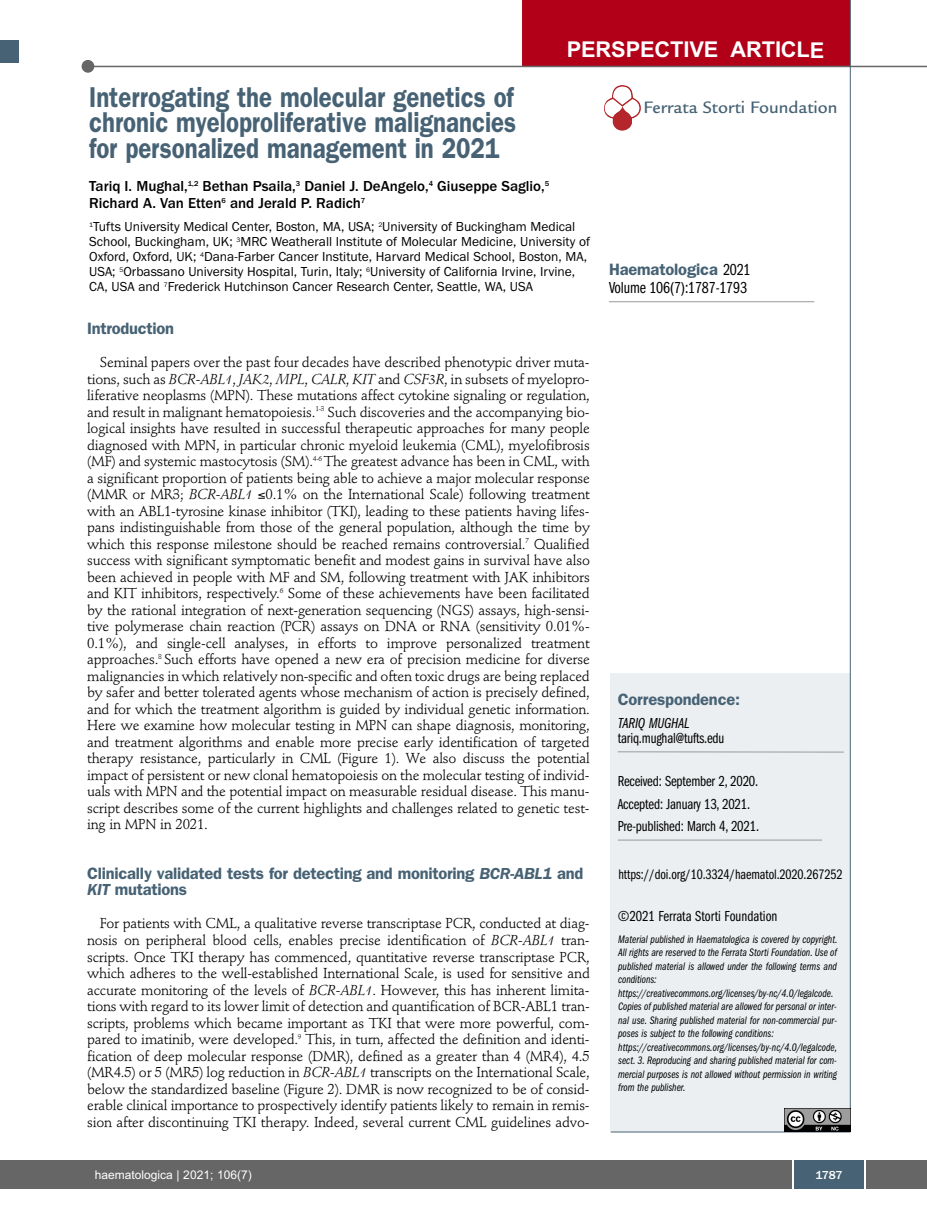
<style>
.page{position:relative;width:927px;height:1225px;background:#fff}
.page>*{position:absolute;margin:0;border:0;box-sizing:border-box;transform-origin:0 0}
.t1{font:600 28.8px/25.5px "Franklin Gothic";color:#466274;text-align:justify;scale:.83 1}
.t2{font:700 21.75px "Arial";letter-spacing:-.01em;color:#fff}
.t3{font:500 18px "Legacy Sans";color:#466274}
.t4{font:600 16.5px/16.5px "Franklin Gothic";letter-spacing:-.015em;color:#466274}
.t5{font:16.5px "Franklin Gothic Book Cmpr";letter-spacing:-.01em;color:#000}
.t6{font:15px/22.5px "Franklin Gothic Book Cmpr";letter-spacing:-.01em;color:#000}
.t7{font:500 15px/16.5px "Franklin Gothic";color:#000}
.t8{font:15px "Franklin Gothic Book Cmpr Ital";letter-spacing:-.01em;color:#000}
.t9{font:14.25px/16.5px "Stempel Schneidler";letter-spacing:-.015em;color:#000;text-align:justify}
.t10{font:14.25px "Franklin Gothic Book Cmpr";letter-spacing:-.005em;color:#000}
.t11{font:13.5px/15px "Franklin Gothic";color:#000}
.t12{font:12px "Arial";color:#fff}
.t13{font:500 12px "Franklin Gothic";color:#fff}
.t14{font:11.25px/13.5px "Franklin Gothic Book Cmpr Ital";color:#000}
.s1{font-style:italic}
.s2{font-family:"Franklin Gothic Book Cmpr";font-weight:400;color:#000}
</style>
<div class="page">
<div style="left:18px;top:1160px;width:909px;height:28px;background:#666"></div>
<div style="left:794px;top:1160px;width:70px;height:28px;background:#466274"></div>
<hr style="left:792px;top:1160px;width:2px;height:28px;background:#fff">
<hr style="left:864px;top:1160px;width:2px;height:28px;background:#fff">
<div style="left:611px;top:673px;width:239px;height:459px;background:#eceff1"></div>
<hr style="left:618px;top:840px;width:204px;height:1px;background:#999">
<hr style="left:618px;top:751px;width:226px;height:1px;background:#999">
<hr style="left:611px;top:1131px;width:239px;height:1px;background:#466274">
<hr style="left:609px;top:301px;width:205px;height:1px;background:#999">
<div style="left:522px;top:0;width:328px;height:67px;background:#b10017"></div>
<hr style="left:87px;top:66px;width:840px;height:1px;background:#666">
<div style="left:82px;top:60px;width:12px;height:13px;background:#666;border-radius:50%"></div>
<hr style="left:850px;top:0;width:1px;height:1131px;background:#466274">
<img style="left:785px;top:1108px;width:65px;height:23px">
<img style="left:604px;top:85px;width:37px;height:46px">
<div style="left:0;top:40px;width:19px;height:22px;background:#466274"></div>
<div style="left:0;top:1160px;width:18px;height:28px;background:#666"></div>
<h2 class="t2" style="left:567px;top:37px;width:259px">PERSPECTIVE ARTICLE</h2>
<h1 class="t1" style="left:89px;top:87px;width:516px">Interrogating the molecular genetics of chronic myeloproliferative malignancies for personalized management in 2021</h1>
<p class="t7" style="left:89px;top:178px;width:461px">Tariq I. Mughal,<sup>1,2</sup> Bethan Psaila,<sup>3</sup> Daniel J. DeAngelo,<sup>4</sup> Giuseppe Saglio,<sup>5<br></sup>Richard A. Van Etten<sup>6</sup> and Jerald P. Radich<sup>7</sup></p>
<p class="t11" style="left:89px;top:219px;width:502px"><sup>1</sup>Tufts University Medical Center, Boston, MA, USA; <sup>2</sup>University of Buckingham Medical School, Buckingham, UK; <sup>3</sup>MRC Weatherall Institute of Molecular Medicine, University of Oxford, Oxford, UK; <sup>4</sup>Dana-Farber Cancer Institute, Harvard Medical School, Boston, MA, USA; <sup>5</sup>Orbassano University Hospital, Turin, Italy; <sup>6</sup>University of California Irvine, Irvine, CA, USA and <sup>7</sup>Frederick Hutchinson Cancer Research Center, Seattle, WA, USA</p>
<p class="t4" style="left:87px;top:322px;width:89px">Introduction</p>
<p class="t9" style="left:87px;top:355px;width:504px;text-indent:13px">Seminal papers over the past four decades have described phenotypic driver muta&shy;tions, such as <span class="s1">BCR-ABL1</span>, <span class="s1">JAK2</span>, <span class="s1">MPL</span>, <span class="s1">CALR</span>, <span class="s1">KIT</span> and <span class="s1">CSF3R</span>, in subsets of myelopro&shy;liferative neoplasms (MPN). These mutations affect cytokine signaling or regulation, and result in malignant hematopoiesis.<sup>1-3</sup> Such discoveries and the accompanying bio&shy;logical insights have resulted in successful therapeutic approaches for many people diagnosed with MPN, in particular chronic myeloid leukemia (CML), myelofibrosis (MF) and systemic mastocytosis (SM).<sup>4-6</sup> The greatest advance has been in CML, with a significant proportion of patients being able to achieve a major molecular response (MMR or MR3; <span class="s1">BCR-ABL1</span> ≤0.1% on the International Scale) following treatment with an ABL1-tyrosine kinase inhibitor (TKI), leading to these patients having lifes&shy;pans indistinguishable from those of the general population, although the time by which this response milestone should be reached remains controversial.<sup>7</sup> Qualified success with significant symptomatic benefit and modest gains in survival have also been achieved in people with MF and SM, following treatment with JAK inhibitors and KIT inhibitors, respectively.<sup>6</sup> Some of these achievements have been facilitated by the rational integration of next-generation sequencing (NGS) assays, high-sensi&shy;tive polymerase chain reaction (PCR) assays on DNA or RNA (sensitivity 0.01%- 0.1%), and single-cell analyses, in efforts to improve personalized treatment approaches.<sup>8</sup> Such efforts have opened a new era of precision medicine for diverse malignancies in which relatively non-specific and often toxic drugs are being replaced by safer and better tolerated agents whose mechanism of action is precisely defined, and for which the treatment algorithm is guided by individual genetic information.<br>Here we examine how molecular testing in MPN can shape diagnosis, monitoring, and treatment algorithms and enable more precise early identification of targeted therapy resistance, particularly in CML (Figure 1). We also discuss the potential impact of persistent or new clonal hematopoiesis on the molecular testing of individ&shy;uals with MPN and the potential impact on measurable residual disease. This manu&shy;script describes some of the current highlights and challenges related to genetic test&shy;ing in MPN in 2021.</p>
<p class="t4" style="left:87px;top:866px;width:498px">Clinically validated tests for detecting and monitoring <span class="s1">BCR-ABL1</span> and<br><span class="s1">KIT</span> mutations</p>
<p class="t9" style="left:87px;top:916px;width:504px;text-indent:13px">For patients with CML, a qualitative reverse transcriptase PCR, conducted at diag&shy;nosis on peripheral blood cells, enables precise identification of <span class="s1">BCR-ABL1</span> tran&shy;scripts. Once TKI therapy has commenced, quantitative reverse transcriptase PCR, which adheres to the well-established International Scale, is used for sensitive and accurate monitoring of the levels of <span class="s1">BCR-ABL1</span>. However, this has inherent limita&shy;tions with regard to its lower limit of detection and quantification of BCR-ABL1 tran&shy;scripts, problems which became important as TKI that were more powerful, com&shy;pared to imatinib, were developed.<sup>9</sup> This, in turn, affected the definition and identi&shy;fication of deep molecular response (DMR), defined as a greater than 4 (MR4), 4.5 (MR4.5) or 5 (MR5) log reduction in <span class="s1">BCR-ABL1</span> transcripts on the International Scale, below the standardized baseline (Figure 2). DMR is now recognized to be of consid&shy;erable clinical importance to prospectively identify patients likely to remain in remis&shy;sion after discontinuing TKI therapy. Indeed, several current CML guidelines advo-</p>
<p class="t3" style="left:644px;top:101px;width:196px">Ferrata Storti Foundation</p>
<p class="t4" style="left:609px;top:262px;width:143px">Haematologica <span class="s2">2021</span></p>
<p class="t5" style="left:609px;top:282px;width:140px">Volume 106(7):1787-1793</p>
<p class="t4" style="left:618px;top:692px;width:124px">Correspondence:</p>
<p class="t8" style="left:618px;top:718px;width:73px">TARIQ MUGHAL</p>
<p class="t6" style="left:618px;top:728px;width:108px">tariq.mughal@tufts.edu</p>
<p class="t6" style="left:618px;top:771px;width:143px">Received: September 2, 2020.<br>Accepted: January 13, 2021.<br>Pre-published: March 4, 2021.</p>
<p class="t10" style="left:618px;top:869px;width:226px">https://doi.org/10.3324/haematol.2020.267252</p>
<p class="t6" style="left:618px;top:906px;width:161px">©2021 Ferrata Storti Foundation</p>
<p class="t14" style="left:618px;top:933px;width:221px">Material published in Haematologica is covered by copyright.<br>All rights are reserved to the Ferrata Storti Foundation. Use of published material is allowed under the following terms and conditions: https://creativecommons.org/licenses/by-nc/4.0/legalcode.<br>Copies of published material are allowed for personal or inter&shy;nal use. Sharing published material for non-commercial pur&shy;poses is subject to the following conditions: https://creativecommons.org/licenses/by-nc/4.0/legalcode, sect. 3. Reproducing and sharing published material for com&shy;mercial purposes is not allowed without permission in writing from the publisher.</p>
<p class="t12" style="left:95px;top:1167px;width:158px">haematologica | 2021; 106(7)</p>
<p class="t13" style="left:815px;top:1167px;width:29px">1787</p>
</div>
